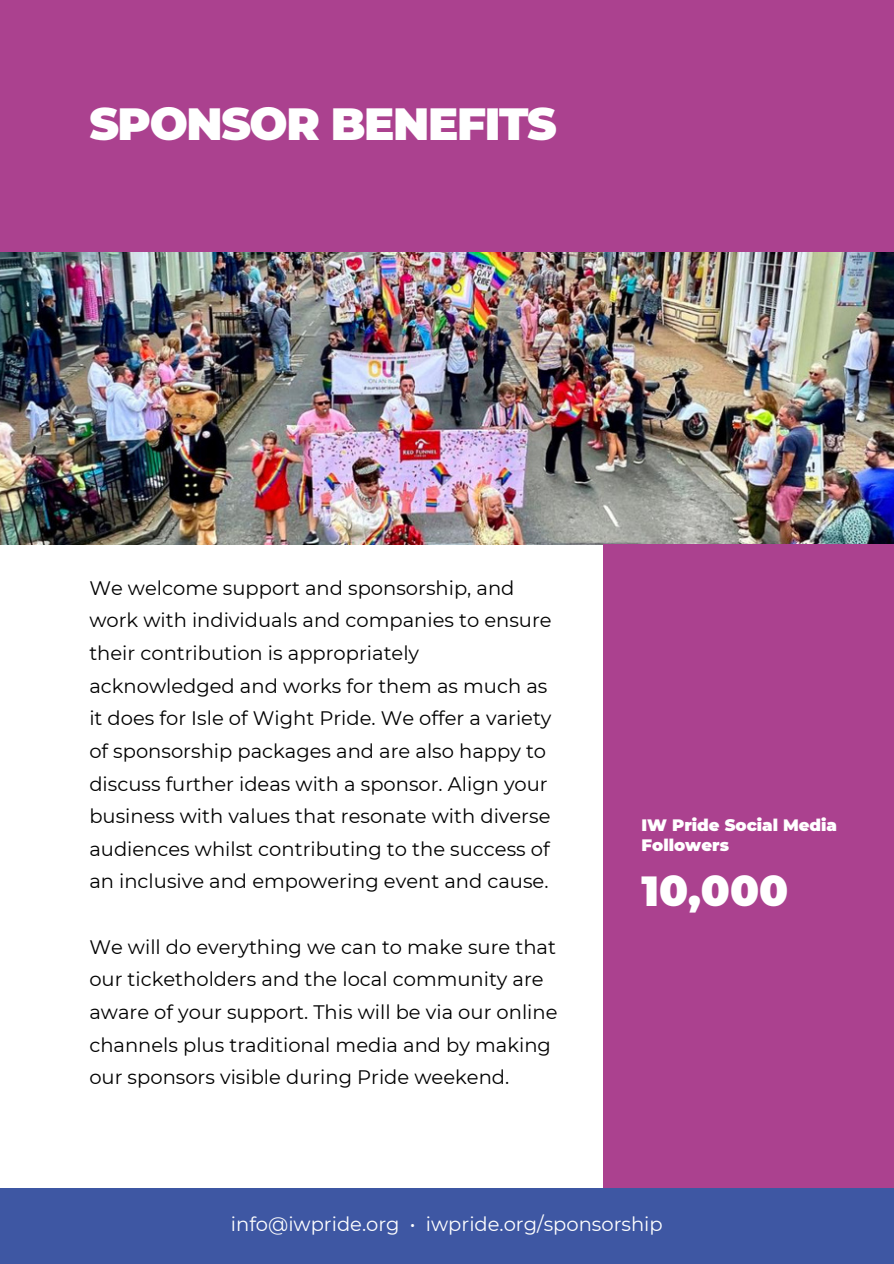
<style>
.page{position:relative;width:894px;height:1264px;background:#fff}
.page>*{position:absolute;margin:0;border:0;box-sizing:border-box;transform-origin:0 0}
.t1{font:900 45px "Montserrat";letter-spacing:-.03em;color:#fff}
.t2{font:900 42px "Montserrat";color:#fff}
.t3{font:19.5px/32.7px "Montserrat";color:#000}
.t4{font:19.5px "Montserrat";color:#fff}
.t5{font:900 16.5px/20.2px "Montserrat";color:#fff}
</style>
<div class="page">
<img style="left:0;top:251px;width:893px;height:293px">
<div style="left:603px;top:544px;width:290px;height:643px;background:#ab418f"></div>
<div style="left:0;top:1187px;width:893px;height:76px;background:#3e57a3"></div>
<div style="left:0;top:0;width:893px;height:251px;background:#ab418f"></div>
<h1 class="t1" style="left:89px;top:96px;width:469px">SPONSOR BENEFITS</h1>
<p class="t3" style="left:89px;top:571px;width:463px">We welcome support and sponsorship, and work with individuals and companies to ensure their contribution is appropriately acknowledged and works for them as much as it does for Isle of Wight Pride. We offer a variety of sponsorship packages and are also happy to discuss further ideas with a sponsor. Align your business with values that resonate with diverse audiences whilst contributing to the success of an inclusive and empowering event and cause.</p>
<p class="t3" style="left:89px;top:930px;width:469px">We will do everything we can to make sure that our ticketholders and the local community are aware of your support. This will be via our online channels plus traditional media and by making our sponsors visible during Pride weekend.</p>
<p class="t5" style="left:641px;top:814px;width:197px">IW Pride Social Media<br>Followers</p>
<h2 class="t2" style="left:641px;top:865px;width:148px">10,000</h2>
<p class="t4" style="left:231px;top:1212px;width:433px">info@iwpride.org • iwpride.org/sponsorship</p>
</div>
